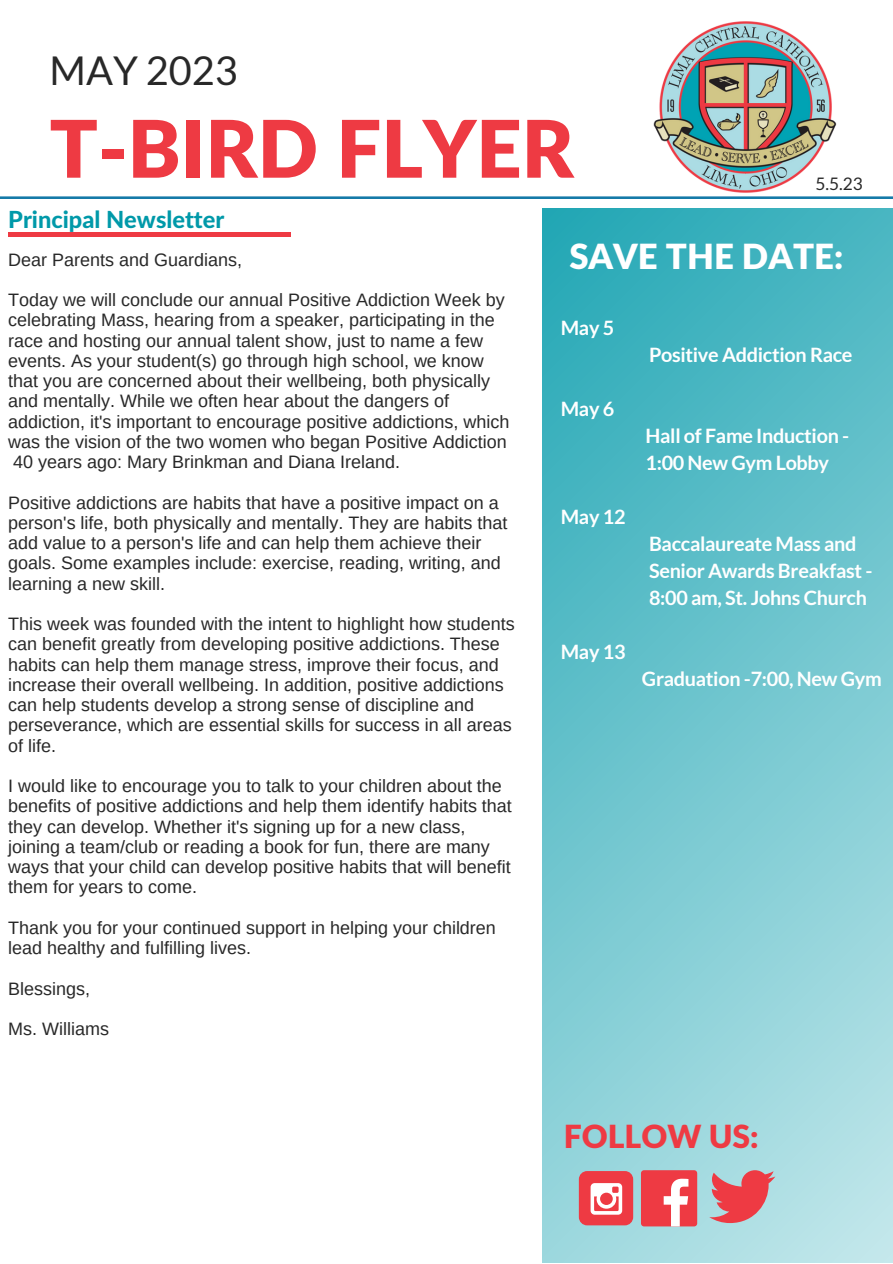
<style>
.page{position:relative;width:893px;height:1264px;background:#fff}
.page>*{position:absolute;margin:0;border:0;box-sizing:border-box;transform-origin:0 0}
.t1{font:900 79.35px "Lato Latin";color:#ee3a43}
.t2{font:39.6px "Lato";color:#282828}
.t3{font:900 34.65px "Lato Latin";color:#fff}
.t4{font:900 31.95px "Lato Latin";color:#ee3a43}
.t5{font:800 23.55px "Lato Latin";color:#0099a9}
.t6{font:700 19.8px "Lato";letter-spacing:-.015em;color:#fff}
.t7{font:18px/20.2px "Arimo";color:#282828}
.t8{font:17.25px "Lato";color:#282828}
</style>
<div class="page">
<svg style="left:542px;top:209px;width:350px;height:1053px;background:#71c6cf"></svg>
<svg style="left:0;top:196px;width:892px;height:3px;background:#348bb3"></svg>
<hr style="left:8px;top:233px;width:282px;height:4px;background:#ee3a43">
<img style="left:653px;top:21px;width:184px;height:172px">
<svg style="left:709px;top:1170px;width:66px;height:52px;background:#d37a82"></svg>
<div style="left:578px;top:1170px;width:55px;height:55px;background:#ee3a43;border-radius:8px"></div>
<svg style="left:590px;top:1183px;width:32px;height:31px"></svg>
<div style="left:641px;top:1170px;width:56px;height:56px;background:#ee3a43;border-radius:3px"></div>
<svg style="left:663px;top:1178px;width:25px;height:48px"></svg>
<p class="t2" style="left:50px;top:46px;width:190px">MAY 2023</p>
<p class="t1" style="left:50px;top:114px;width:525px">T-BIRD FLYER</p>
<p class="t5" style="left:8px;top:209px;width:217px">Principal Newsletter</p>
<p class="t8" style="left:815px;top:173px;width:49px">5.5.23</p>
<p class="t7" style="left:8px;top:249px;width:235px">Dear Parents and Guardians,</p>
<p class="t7" style="left:8px;top:290px;width:502px">Today we will conclude our annual Positive Addiction Week by celebrating Mass, hearing from a speaker, participating in the race and hosting our annual talent show, just to name a few events. As your student(s) go through high school, we know that you are concerned about their wellbeing, both physically and mentally. While we often hear about the dangers of addiction, it's important to encourage positive addictions, which was the vision of the two women who began Positive Addiction 40 years ago: Mary Brinkman and Diana Ireland.</p>
<p class="t7" style="left:8px;top:492px;width:500px">Positive addictions are habits that have a positive impact on a person's life, both physically and mentally. They are habits that add value to a person's life and can help them achieve their goals. Some examples include: exercise, reading, writing, and learning a new skill.</p>
<p class="t7" style="left:8px;top:613px;width:508px">This week was founded with the intent to highlight how students can benefit greatly from developing positive addictions. These habits can help them manage stress, improve their focus, and increase their overall wellbeing. In addition, positive addictions can help students develop a strong sense of discipline and perseverance, which are essential skills for success in all areas of life.</p>
<p class="t7" style="left:8px;top:775px;width:505px">I would like to encourage you to talk to your children about the benefits of positive addictions and help them identify habits that they can develop. Whether it's signing up for a new class, joining a team/club or reading a book for fun, there are many ways that your child can develop positive habits that will benefit them for years to come.</p>
<p class="t7" style="left:8px;top:917px;width:489px">Thank you for your continued support in helping your children lead healthy and fulfilling lives.</p>
<p class="t7" style="left:8px;top:978px;width:83px">Blessings,</p>
<p class="t7" style="left:8px;top:1018px;width:102px">Ms. Williams</p>
<p class="t3" style="left:569px;top:241px;width:275px">SAVE THE DATE:</p>
<p class="t6" style="left:560px;top:315px;width:55px">May 5</p>
<p class="t6" style="left:560px;top:396px;width:55px">May 6</p>
<p class="t6" style="left:560px;top:504px;width:66px">May 12</p>
<p class="t6" style="left:560px;top:639px;width:66px">May 13</p>
<p class="t6" style="left:649px;top:342px;width:205px">Positive Addiction Race</p>
<p class="t6" style="left:645px;top:423px;width:205px">Hall of Fame Induction -</p>
<p class="t6" style="left:645px;top:450px;width:185px">1:00 New Gym Lobby</p>
<p class="t6" style="left:649px;top:531px;width:209px">Baccalaureate Mass and</p>
<p class="t6" style="left:649px;top:558px;width:225px">Senior Awards Breakfast -</p>
<p class="t6" style="left:649px;top:585px;width:219px">8:00 am, St. Johns Church</p>
<p class="t6" style="left:642px;top:666px;width:241px">Graduation -7:00, New Gym</p>
<p class="t4" style="left:563px;top:1121px;width:196px">FOLLOW US:</p>
</div>
